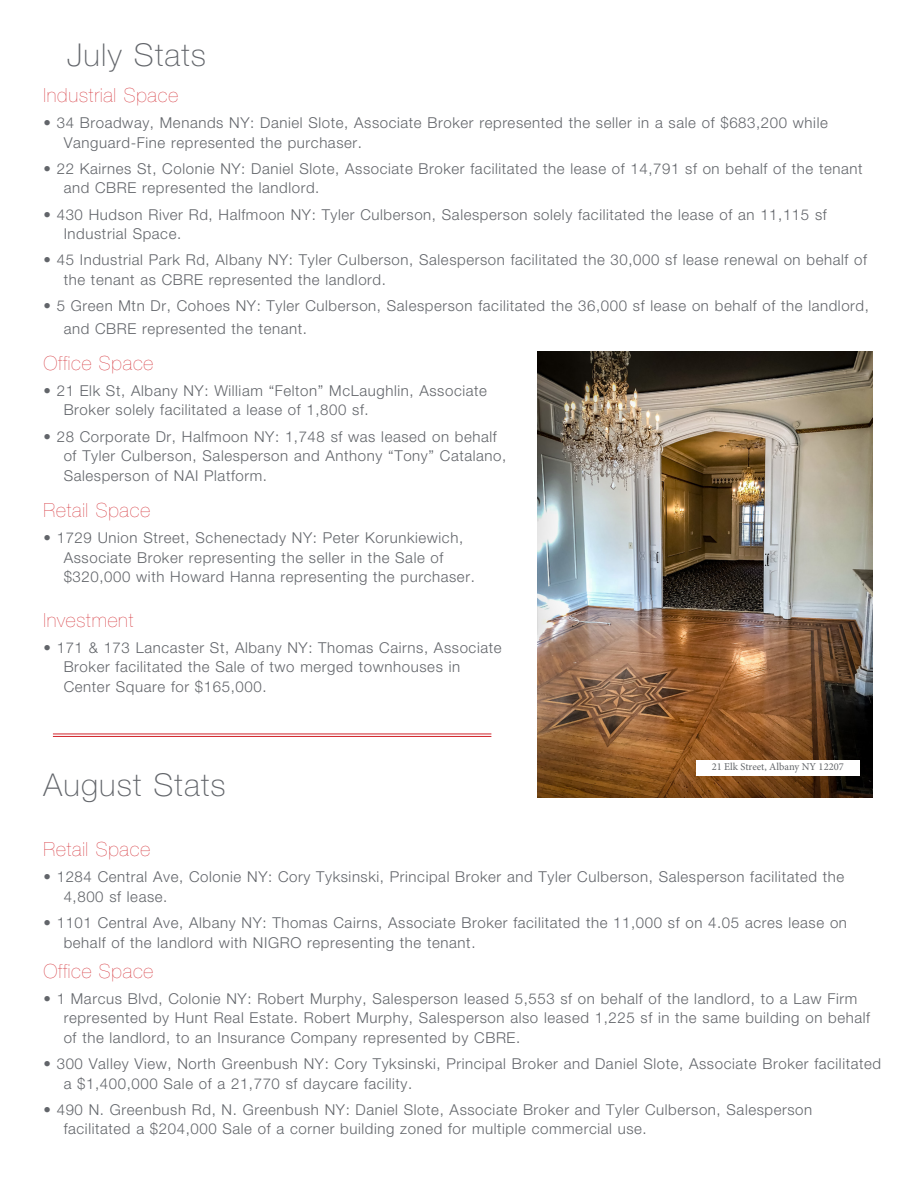
<style>
.page{position:relative;width:918px;height:1188px;background:#fff}
.page>*{position:absolute;margin:0;border:0;box-sizing:border-box;transform-origin:0 0}
.Subhead{font:100 31.5px "Helvetica Neue LT Std";letter-spacing:.04em;color:#62656a}
.Subhead-2{font:200 19.5px "Helvetica Neue LT Std";letter-spacing:.04em;color:#d1232a}
.Subhead-3{font:300 15px/19.5px "Helvetica Neue LT Std";letter-spacing:.04em;color:#62656a}
.t1{font:10.5px "Minion Pro";color:#63666a}
</style>
<div class="page">
<hr style="left:53px;top:736px;width:438px;height:1px;background:#d1232a">
<hr style="left:53px;top:734px;width:438px;height:1px;background:#d1232a">
<img style="left:538px;top:351px;width:335px;height:446px">
<div style="left:696px;top:760px;width:164px;height:16px;background:#fff"></div>
<p class="Subhead" style="left:67px;top:36px;width:140px">July Stats</p>
<p class="Subhead-2" style="left:43px;top:84px;width:136px">Industrial Space</p>
<p class="Subhead-3" style="left:64px;top:113px;width:766px;text-indent:-20px">• 34 Broadway, Menands NY: Daniel Slote, Associate Broker represented the seller in a sale of $683,200 while<br>Vanguard-Fine represented the purchaser.</p>
<p class="Subhead-3" style="left:64px;top:158px;width:800px;text-indent:-20px">• 22 Kairnes St, Colonie NY: Daniel Slote, Associate Broker facilitated the lease of 14,791 sf on behalf of the tenant and CBRE represented the landlord.</p>
<p class="Subhead-3" style="left:64px;top:204px;width:765px;text-indent:-20px">• 430 Hudson River Rd, Halfmoon NY: Tyler Culberson, Salesperson solely facilitated the lease of an 11,115 sf<br>Industrial Space.</p>
<p class="Subhead-3" style="left:64px;top:250px;width:805px;text-indent:-20px">• 45 Industrial Park Rd, Albany NY: Tyler Culberson, Salesperson facilitated the 30,000 sf lease renewal on behalf of the tenant as CBRE represented the landlord.</p>
<p class="Subhead-3" style="left:64px;top:294px;width:807px;line-height:22.5px;text-indent:-20px">• 5 Green Mtn Dr, Cohoes NY: Tyler Culberson, Salesperson facilitated the 36,000 sf lease on behalf of the landlord, and CBRE represented the tenant.</p>
<p class="Subhead-2" style="left:43px;top:351px;width:111px">Office Space</p>
<p class="Subhead-3" style="left:64px;top:380px;width:425px;text-indent:-20px">• 21 Elk St, Albany NY: William “Felton” McLaughlin, Associate<br>Broker solely facilitated a lease of 1,800 sf.</p>
<p class="Subhead-3" style="left:64px;top:426px;width:444px;text-indent:-20px">• 28 Corporate Dr, Halfmoon NY: 1,748 sf was leased on behalf of Tyler Culberson, Salesperson and Anthony “Tony” Catalano,<br>Salesperson of NAI Platform.</p>
<p class="Subhead-2" style="left:43px;top:499px;width:108px">Retail Space</p>
<p class="Subhead-3" style="left:64px;top:528px;width:413px;text-indent:-20px">• 1729 Union Street, Schenectady NY: Peter Korunkiewich,<br>Associate Broker representing the seller in the Sale of $320,000 with Howard Hanna representing the purchaser.</p>
<p class="Subhead-2" style="left:43px;top:608px;width:92px">Investment</p>
<p class="Subhead-3" style="left:64px;top:637px;width:439px;text-indent:-20px">• 171 &amp; 173 Lancaster St, Albany NY: Thomas Cairns, Associate<br>Broker facilitated the Sale of two merged townhouses in<br>Center Square for $165,000.</p>
<p class="Subhead" style="left:43px;top:767px;width:184px">August Stats</p>
<p class="t1" style="left:712px;top:760px;width:134px">21 Elk Street, Albany NY 12207</p>
<p class="Subhead-2" style="left:43px;top:838px;width:108px">Retail Space</p>
<p class="Subhead-3" style="left:64px;top:867px;width:782px;text-indent:-20px">• 1284 Central Ave, Colonie NY: Cory Tyksinski, Principal Broker and Tyler Culberson, Salesperson facilitated the<br>4,800 sf lease.</p>
<p class="Subhead-3" style="left:64px;top:913px;width:785px;text-indent:-20px">• 1101 Central Ave, Albany NY: Thomas Cairns, Associate Broker facilitated the 11,000 sf on 4.05 acres lease on behalf of the landlord with NIGRO representing the tenant.</p>
<p class="Subhead-2" style="left:43px;top:960px;width:111px">Office Space</p>
<p class="Subhead-3" style="left:64px;top:989px;width:808px;text-indent:-20px">• 1 Marcus Blvd, Colonie NY: Robert Murphy, Salesperson leased 5,553 sf on behalf of the landlord, to a Law Firm represented by Hunt Real Estate. Robert Murphy, Salesperson also leased 1,225 sf in the same building on behalf of the landlord, to an Insurance Company represented by CBRE.</p>
<p class="Subhead-3" style="left:64px;top:1054px;width:819px;text-indent:-20px">• 300 Valley View, North Greenbush NY: Cory Tyksinski, Principal Broker and Daniel Slote, Associate Broker facilitated a $1,400,000 Sale of a 21,770 sf daycare facility.</p>
<p class="Subhead-3" style="left:64px;top:1100px;width:750px;text-indent:-20px">• 490 N. Greenbush Rd, N. Greenbush NY: Daniel Slote, Associate Broker and Tyler Culberson, Salesperson facilitated a $204,000 Sale of a corner building zoned for multiple commercial use.</p>
</div>
